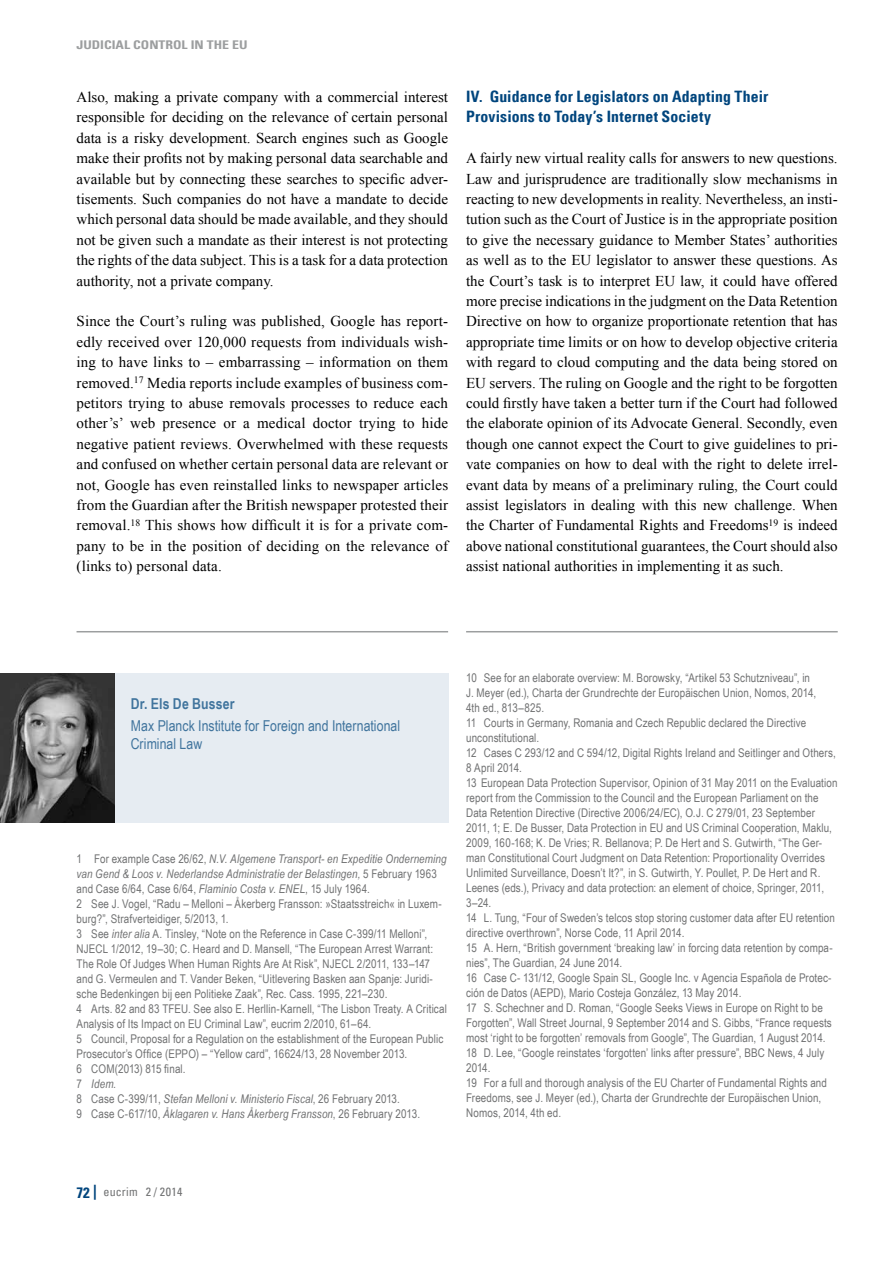
<style>
.page{position:relative;width:893px;height:1263px;background:#fff}
.page>*{position:absolute;margin:0;border:0;box-sizing:border-box;transform-origin:0 0}
.t1{font:700 condensed 15.75px/20.4px "Univers LT";letter-spacing:.005em;color:#00457d}
.t2{font:15px/20.4px "Times New Roman";color:#000;text-align:justify}
.t3{font:15px/18px "Arial Narrow";color:#40749d}
.t4{font:700 15px "Arial Narrow";letter-spacing:.01em;color:#40749d}
.t5{font:12px/15px "Arial Narrow";letter-spacing:.01em;color:#707172}
.t6{font:700 condensed 12px "Univers LT";color:#9c9e9f;scale:1.15 1}
.t7{font:condensed 12px "Univers LT";letter-spacing:.015em;color:#707172}
.s1{font-style:italic}
.s2{font-weight:700;font-size:15px;color:#00457d}
</style>
<div class="page">
<div style="left:0;top:673px;width:448px;height:149px;background:#e6ecf2"></div>
<img style="left:0;top:673px;width:115px;height:149px">
<hr style="left:77px;top:631px;width:371px;height:1px;background:#9c9e9f">
<hr style="left:466px;top:631px;width:372px;height:1px;background:#9c9e9f">
<p class="t6" style="left:77px;top:38px;width:143px">Judicial Control in the EU</p>
<p class="t2" style="left:77px;top:87px;width:373px">Also, making a private company with a commercial interest responsible for deciding on the relevance of certain personal data is a risky development. Search engines such as Google make their profits not by making personal data searchable and available but by connecting these searches to specific adver&shy;tisements. Such companies do not have a mandate to decide which personal data should be made available, and they should not be given such a mandate as their interest is not protecting the rights of the data subject. This is a task for a data protection authority, not a private company.</p>
<p class="t2" style="left:77px;top:311px;width:373px">Since the Court’s ruling was published, Google has report&shy;edly received over 120,000 requests from individuals wish&shy;ing to have links to – embarrassing – information on them removed.<sup>17</sup> Media reports include examples of business com&shy;petitors trying to abuse removals processes to reduce each other’s’ web presence or a medical doctor trying to hide negative patient reviews. Overwhelmed with these requests and confused on whether certain personal data are relevant or not, Google has even reinstalled links to newspaper articles from the Guardian after the British newspaper protested their removal.<sup>18</sup> This shows how difficult it is for a private com&shy;pany to be in the position of deciding on the relevance of (links to) personal data.</p>
<h1 class="t1" style="left:466px;top:86px;width:304px">IV. Guidance for Legislators on Adapting Their<br>Provisions to Today’s Internet Society</h1>
<p class="t2" style="left:466px;top:148px;width:373px">A fairly new virtual reality calls for answers to new questions.<br>Law and jurisprudence are traditionally slow mechanisms in reacting to new developments in reality. Nevertheless, an insti&shy;tution such as the Court of Justice is in the appropriate position to give the necessary guidance to Member States’ authorities as well as to the EU legislator to answer these questions. As the Court’s task is to interpret EU law, it could have offered more precise indications in the judgment on the Data Retention Directive on how to organize proportionate retention that has appropriate time limits or on how to develop objective criteria with regard to cloud computing and the data being stored on EU servers. The ruling on Google and the right to be forgotten could firstly have taken a better turn if the Court had followed the elaborate opinion of its Advocate General. Secondly, even though one cannot expect the Court to give guidelines to pri&shy;vate companies on how to deal with the right to delete irrel&shy;evant data by means of a preliminary ruling, the Court could assist legislators in dealing with this new challenge. When the Charter of Fundamental Rights and Freedoms<sup>19</sup> is indeed above national constitutional guarantees, the Court should also assist national authorities in implementing it as such.</p>
<p class="t4" style="left:131px;top:692px;width:105px">Dr. Els De Busser</p>
<p class="t3" style="left:131px;top:716px;width:271px">Max Planck Institute for Foreign and International<br>Criminal Law</p>
<p class="t5" style="left:77px;top:850px;width:372px">1 For example Case 26/62, <span class="s1">N.V. Algemene Transport- en Expeditie Onderneming van Gend &amp; Loos v. Nederlandse Administratie der Belastingen,</span> 5 February 1963 and Case 6/64, Case 6/64, <span class="s1">Flaminio Costa v. ENEL</span>, 15 July 1964.<br>2 See J. Vogel, “Radu – Melloni – Åkerberg Fransson: »Staatsstreich« in Luxem&shy;burg?”, Strafverteidiger, 5/2013, 1.<br>3 See <span class="s1">inter alia</span> A. Tinsley, “Note on the Reference in Case C-399/11 Melloni”, NJECL 1/2012, 19–30; C. Heard and D. Mansell, “The European Arrest Warrant:<br>The Role Of Judges When Human Rights Are At Risk”, NJECL 2/2011, 133–147 and G. Vermeulen and T. Vander Beken, “Uitlevering Basken aan Spanje: Juridi&shy;sche Bedenkingen bij een Politieke Zaak”, Rec. Cass. 1995, 221–230.<br>4 Arts. 82 and 83 TFEU. See also E. Herllin-Karnell, “The Lisbon Treaty. A Critical Analysis of Its Impact on EU Criminal Law”, eucrim 2/2010, 61–64.<br>5 Council, Proposal for a Regulation on the establishment of the European Public Prosecutor’s Office (EPPO) – “Yellow card”, 16624/13, 28 November 2013.<br>6 COM(2013) 815 final.<br>7 <span class="s1">Idem.<br></span>8 Case C-399/11, <span class="s1">Stefan Melloni v. Ministerio Fiscal</span>, 26 February 2013.<br>9 Case C-617/10, <span class="s1">Åklagaren v. Hans Åkerberg Fransson</span>, 26 February 2013.</p>
<p class="t5" style="left:466px;top:670px;width:373px">10 See for an elaborate overview: M. Borowsky, “Artikel 53 Schutzniveau”, in<br>J. Meyer (ed.), Charta der Grundrechte der Europäischen Union, Nomos, 2014,<br>4th ed., 813–825.<br>11 Courts in Germany, Romania and Czech Republic declared the Directive unconstitutional.<br>12 Cases C 293/12 and C 594/12, Digital Rights Ireland and Seitlinger and Others, 8 April 2014.<br>13 European Data Protection Supervisor, Opinion of 31 May 2011 on the Evaluation report from the Commission to the Council and the European Parliament on the Data Retention Directive (Directive 2006/24/EC), O.J. C 279/01, 23 September 2011, 1; E. De Busser, Data Protection in EU and US Criminal Cooperation, Maklu, 2009, 160-168; K. De Vries; R. Bellanova; P. De Hert and S. Gutwirth, “The Ger&shy;man Constitutional Court Judgment on Data Retention: Proportionality Overrides Unlimited Surveillance, Doesn’t It?”, in S. Gutwirth, Y. Poullet, P. De Hert and R.<br>Leenes (eds.), Privacy and data protection: an element of choice, Springer, 2011, 3–24.<br>14 L. Tung, “Four of Sweden’s telcos stop storing customer data after EU retention directive overthrown”, Norse Code, 11 April 2014.<br>15 A. Hern, “British government ‘breaking law’ in forcing data retention by compa&shy;nies”, The Guardian, 24 June 2014.<br>16 Case C- 131/12, Google Spain SL, Google Inc. v Agencia Española de Protec&shy;ción de Datos (AEPD), Mario Costeja González, 13 May 2014.<br>17 S. Schechner and D. Roman, “Google Seeks Views in Europe on Right to be Forgotten”, Wall Street Journal, 9 September 2014 and S. Gibbs, “France requests most ‘right to be forgotten’ removals from Google”, The Guardian, 1 August 2014.<br>18 D. Lee, “Google reinstates ‘forgotten’ links after pressure”, BBC News, 4 July 2014.<br>19 For a full and thorough analysis of the EU Charter of Fundamental Rights and Freedoms, see J. Meyer (ed.), Charta der Grundrechte der Europäischen Union, Nomos, 2014, 4th ed.</p>
<p class="t7" style="left:77px;top:1184px;width:107px"><span class="s2">72 |</span> eucrim 2 / 2014</p>
</div>
